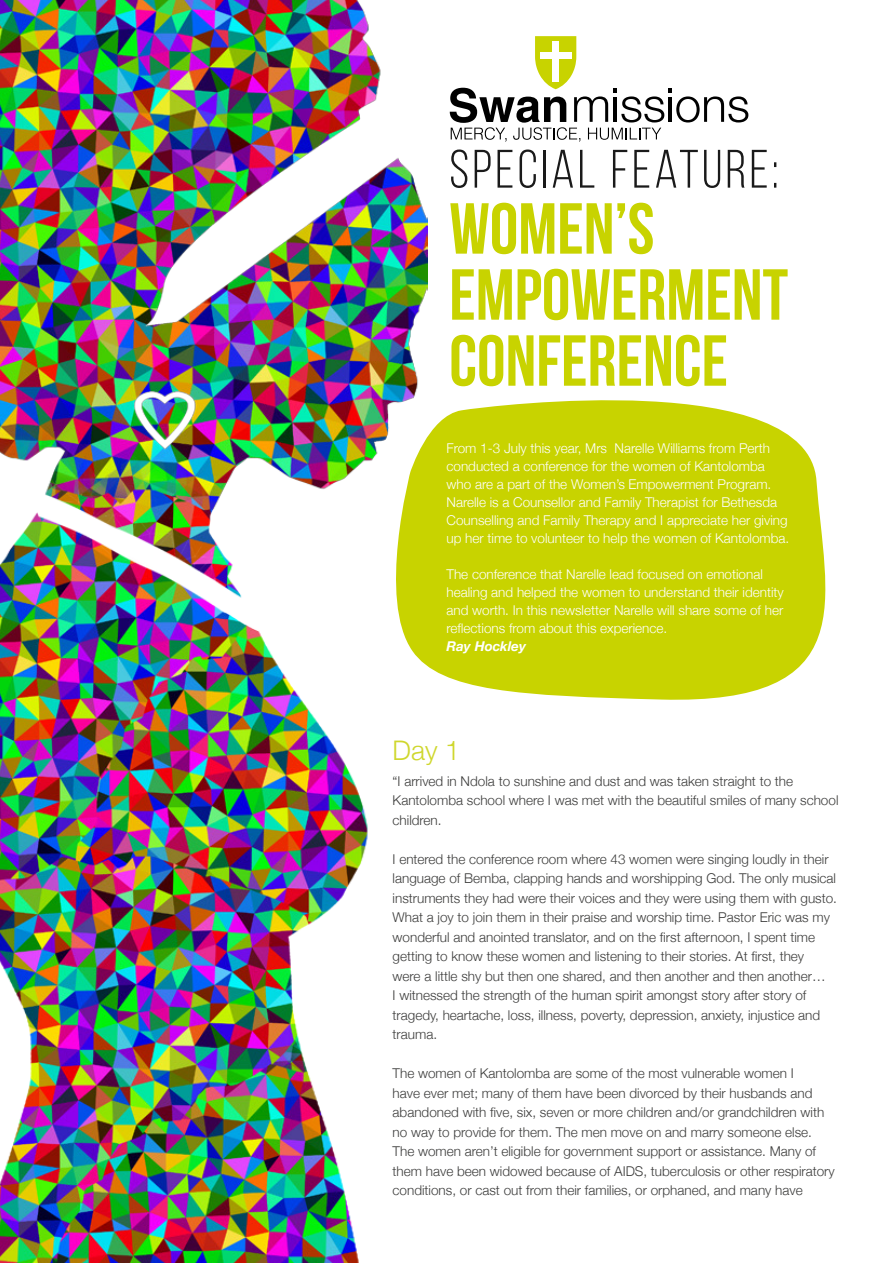
<style>
.page{position:relative;width:893px;height:1263px;background:#fff}
.page>*{position:absolute;margin:0;border:0;box-sizing:border-box;transform-origin:0 0}
.t1{font:700 72px/66px "Bebas Neue";color:#c8d300}
.t2{font:54px "Bebas Neue";letter-spacing:.06em;color:#1a1a1a}
.t3{font:300 27px "Helvetica Neue";color:#cfd72d}
.t4{font:300 13.5px/19.5px "Helvetica Neue";color:#3c3c3b}
.t5{font:300 13.5px/18px "Helvetica Neue";color:#fff}
.t6{font:italic 700 13.5px "Helvetica Neue";color:#fff}
</style>
<div class="page">
<img style="left:0;top:0;width:428px;height:1263px">
<svg style="left:377px;top:368px;width:449px;height:337px;fill:#c8d300"></svg>
<svg style="left:450px;top:36px;width:298px;height:106px"></svg>
<h2 class="t2" style="left:449px;top:140px;width:331px">SPECIAL FEATURE:</h2>
<h1 class="t1" style="left:449px;top:195px;width:340px">WOMEN’S<br>EMPOWERMENT<br>CONFERENCE</h1>
<p class="t5" style="left:446px;top:439px;width:344px">From 1-3 July this year, Mrs Narelle Williams from Perth conducted a conference for the women of Kantolomba who are a part of the Women’s Empowerment Program.<br>Narelle is a Counsellor and Family Therapist for Bethesda Counselling and Family Therapy and I appreciate her giving up her time to volunteer to help the women of Kantolomba.</p>
<p class="t5" style="left:446px;top:565px;width:339px">The conference that Narelle lead focused on emotional healing and helped the women to understand their identity and worth. In this newsletter Narelle will share some of her reflections from about this experience.</p>
<p class="t6" style="left:446px;top:636px;width:81px">Ray Hockley</p>
<h3 class="t3" style="left:393px;top:729px;width:69px">Day 1</h3>
<p class="t4" style="left:393px;top:770px;width:447px">“I arrived in Ndola to sunshine and dust and was taken straight to the<br>Kantolomba school where I was met with the beautiful smiles of many school children.</p>
<p class="t4" style="left:393px;top:848px;width:446px">I entered the conference room where 43 women were singing loudly in their language of Bemba, clapping hands and worshipping God. The only musical instruments they had were their voices and they were using them with gusto.<br>What a joy to join them in their praise and worship time. Pastor Eric was my wonderful and anointed translator, and on the first afternoon, I spent time getting to know these women and listening to their stories. At first, they<br>were a little shy but then one shared, and then another and then another…<br>I witnessed the strength of the human spirit amongst story after story of tragedy, heartache, loss, illness, poverty, depression, anxiety, injustice and trauma.</p>
<p class="t4" style="left:393px;top:1062px;width:444px">The women of Kantolomba are some of the most vulnerable women I<br>have ever met; many of them have been divorced by their husbands and abandoned with five, six, seven or more children and/or grandchildren with no way to provide for them. The men move on and marry someone else.<br>The women aren’t eligible for government support or assistance. Many of them have been widowed because of AIDS, tuberculosis or other respiratory conditions, or cast out from their families, or orphaned, and many have</p>
</div>
